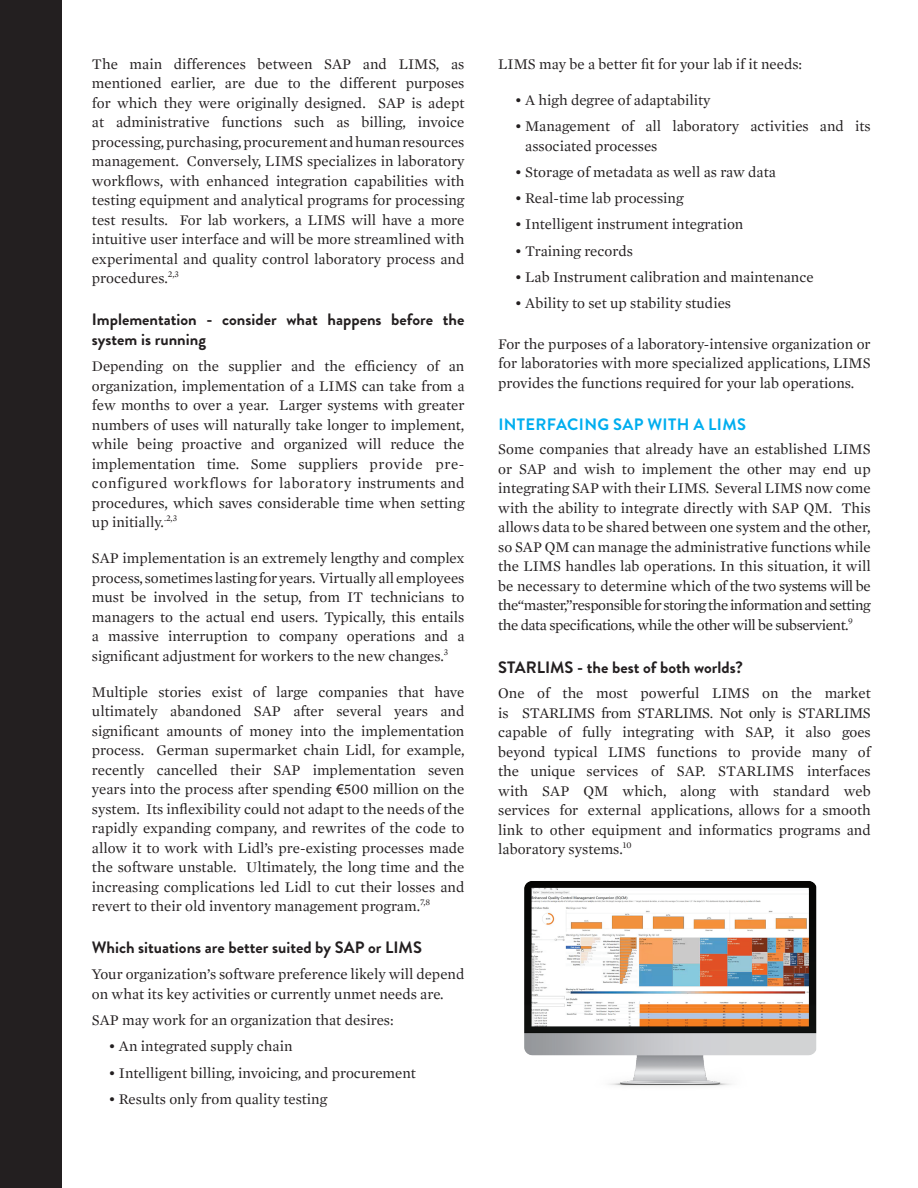
<style>
.page{position:relative;width:918px;height:1188px;background:#fff}
.page>*{position:absolute;margin:0;border:0;box-sizing:border-box;transform-origin:0 0}
.t1{font:700 16.5px/19.5px "Brandon Grotesque";color:#231f20}
.t2{font:700 16.5px "Brandon Grotesque";letter-spacing:.02em;color:#00aeef}
.t3{font:15px/19.5px "Mercury Text G1";color:#231f20;text-align:justify}
.s1{font-family:"Arial";font-size:13.5px}
</style>
<div class="page">
<div style="left:0;top:0;width:62px;height:1188px;background:#231f20"></div>
<img style="left:524px;top:881px;width:293px;height:205px">
<p class="t3" style="left:92px;top:54px;width:374px">The main differences between SAP and LIMS, as mentioned earlier, are due to the different purposes for which they were originally designed. SAP is adept at administrative functions such as billing, invoice processing, purchasing, procurement and human resources management. Conversely, LIMS specializes in laboratory</p>
<p class="t3" style="left:92px;top:171px;width:374px">workflows, with enhanced integration capabilities with</p>
<p class="t3" style="left:92px;top:191px;width:374px">testing equipment and analytical programs for processing test results. For lab workers, a LIMS will have a more intuitive user interface and will be more streamlined with experimental and quality control laboratory process and procedures.<sup>2,3</sup></p>
<h4 class="t1" style="left:92px;top:310px;width:374px">Implementation - consider what happens before the system is running</h4>
<p class="t3" style="left:92px;top:357px;width:374px">Depending on the supplier and the efficiency of an</p>
<p class="t3" style="left:92px;top:376px;width:374px">organization, implementation of a LIMS can take from a few months to over a year. Larger systems with greater numbers of uses will naturally take longer to implement, while being proactive and organized will reduce the implementation time. Some suppliers provide pre&shy;configured workflows for laboratory instruments and procedures, which saves considerable time when setting up initially.<sup>.2,3</sup></p>
<p class="t3" style="left:92px;top:549px;width:374px">SAP implementation is an extremely lengthy and complex process, sometimes lasting for years. Virtually all employees must be involved in the setup, from IT technicians to managers to the actual end users. Typically, this entails a massive interruption to company operations and a</p>
<p class="t3" style="left:92px;top:646px;width:358px">significant adjustment for workers to the new changes.<sup>3</sup></p>
<p class="t3" style="left:92px;top:682px;width:374px">Multiple stories exist of large companies that have ultimately abandoned SAP after several years and</p>
<p class="t3" style="left:92px;top:721px;width:374px">significant amounts of money into the implementation</p>
<p class="t3" style="left:92px;top:741px;width:374px">process. German supermarket chain Lidl, for example, recently cancelled their SAP implementation seven years into the process after spending <span class="s1">€</span>500 million on the</p>
<p class="t3" style="left:92px;top:799px;width:374px">system. Its inflexibility could not adapt to the needs of the</p>
<p class="t3" style="left:92px;top:819px;width:374px">rapidly expanding company, and rewrites of the code to allow it to work with Lidl’s pre-existing processes made the software unstable. Ultimately, the long time and the increasing complications led Lidl to cut their losses and revert to their old inventory management program.<sup>7,8</sup></p>
<h4 class="t1" style="left:92px;top:938px;width:332px">Which situations are better suited by SAP or LIMS</h4>
<p class="t3" style="left:92px;top:965px;width:374px">Your organization’s software preference likely will depend on what its key activities or currently unmet needs are.</p>
<p class="t3" style="left:92px;top:1011px;width:303px">SAP may work for an organization that desires:</p>
<p class="t3" style="left:109px;top:1037px;width:186px">• An integrated supply chain</p>
<p class="t3" style="left:109px;top:1063px;width:309px">• Intelligent billing, invoicing, and procurement</p>
<p class="t3" style="left:109px;top:1089px;width:220px">• Results only from quality testing</p>
<p class="t3" style="left:498px;top:54px;width:306px">LIMS may be a better fit for your lab if it needs:</p>
<p class="t3" style="left:515px;top:90px;width:197px">• A high degree of adaptability</p>
<p class="t3" style="left:525px;top:117px;width:347px;text-indent:-10px">• Management of all laboratory activities and its associated processes</p>
<p class="t3" style="left:515px;top:162px;width:263px">• Storage of metadata as well as raw data</p>
<p class="t3" style="left:515px;top:189px;width:170px">• Real-time lab processing</p>
<p class="t3" style="left:515px;top:215px;width:230px">• Intelligent instrument integration</p>
<p class="t3" style="left:515px;top:241px;width:120px">• Training records</p>
<p class="t3" style="left:515px;top:267px;width:300px">• Lab Instrument calibration and maintenance</p>
<p class="t3" style="left:515px;top:294px;width:218px">• Ability to set up stability studies</p>
<p class="t3" style="left:498px;top:334px;width:374px">For the purposes of a laboratory-intensive organization or for laboratories with more specialized applications, LIMS provides the functions required for your lab operations.</p>
<p class="t2" style="left:498px;top:412px;width:249px">INTERFACING SAP WITH A LIMS</p>
<p class="t3" style="left:498px;top:440px;width:374px">Some companies that already have an established LIMS or SAP and wish to implement the other may end up integrating SAP with their LIMS. Several LIMS now come with the ability to integrate directly with SAP QM. This allows data to be shared between one system and the other, so SAP QM can manage the administrative functions while the LIMS handles lab operations. In this situation, it will be necessary to determine which of the two systems will be the“master,”responsible for storing the information and setting the data specifications, while the other will be subservient.<sup>9</sup></p>
<p class="t1" style="left:498px;top:658px;width:246px">STARLIMS - the best of both worlds?</p>
<p class="t3" style="left:498px;top:684px;width:374px">One of the most powerful LIMS on the market is STARLIMS from STARLIMS. Not only is STARLIMS capable of fully integrating with SAP, it also goes beyond typical LIMS functions to provide many of the unique services of SAP. STARLIMS interfaces with SAP QM which, along with standard web services for external applications, allows for a smooth link to other equipment and informatics programs and laboratory systems.<sup>10</sup></p>
</div>
